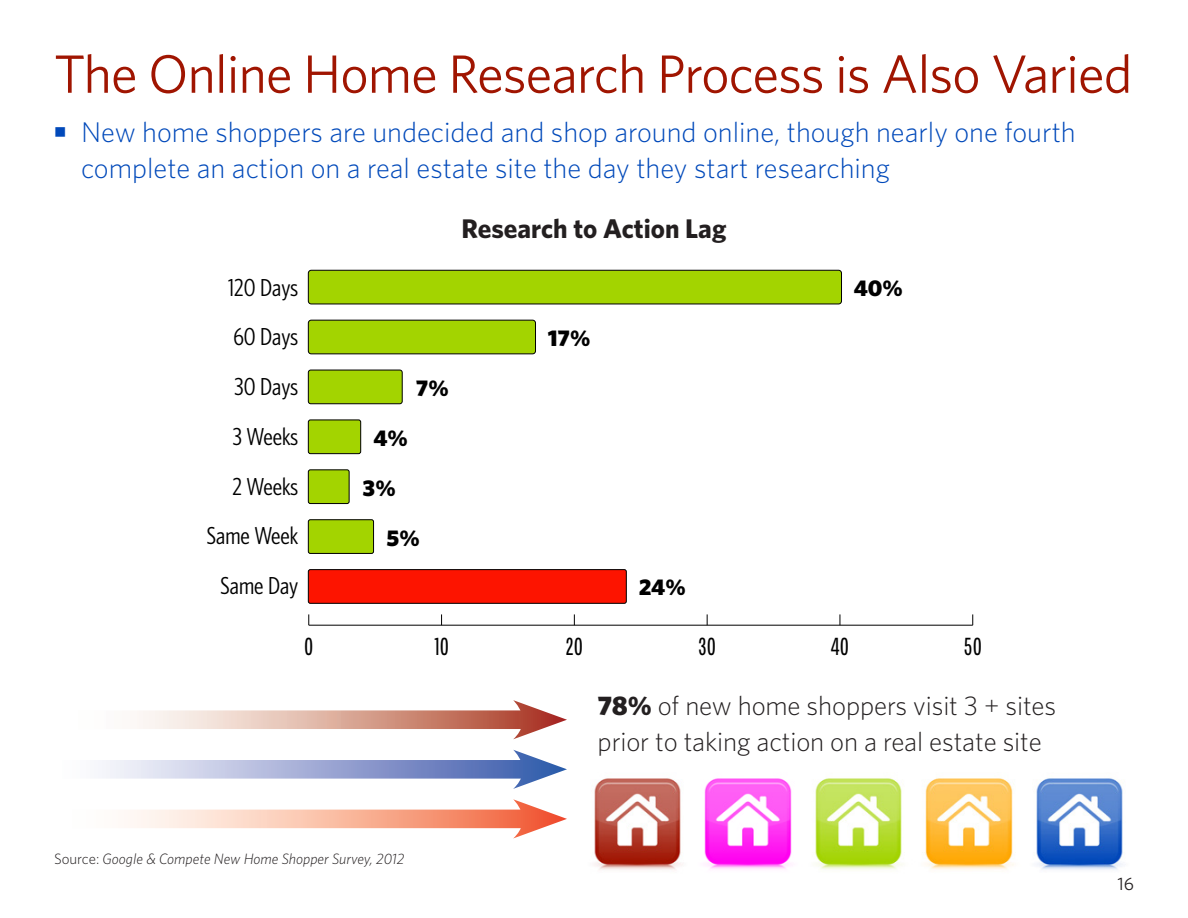
<style>
.page{position:relative;width:1188px;height:918px;background:#fff}
.page>*{position:absolute;margin:0;border:0;box-sizing:border-box;transform-origin:0 0}
.t1{font:54px "Whitney HTF";letter-spacing:-.015em;color:#a01501}
.t2{font:300 28.5px/36px "Whitney HTF";color:#0149ba}
.t3{font:300 27px/36px "Whitney HTF";letter-spacing:-.005em;color:#231f20}
.t4{font:700 27px "Whitney HTF";color:#231f20}
.t5{font:condensed 24.6px "Whitney HTF";color:#000}
.t6{font:24.6px "Chartwell Bars";color:#000}
.t7{font:900 22.8px "Whitney HTF";color:#000}
.t8{font:18px "Whitney HTF";color:#231f20}
.t9{font:italic 300 15px "Whitney HTF";color:#231f20}
.s1{font-style:normal}
.s2{font-weight:900}
</style>
<div class="page">
<hr style="left:309px;top:625px;width:664px;height:1px;background:#000">
<div style="left:308px;top:270px;width:534px;height:34px;background:#a3d400;border-radius:3px"></div>
<div style="left:308px;top:270px;width:534px;height:34px;border:1px solid #000;border-radius:3px"></div>
<div style="left:308px;top:320px;width:228px;height:34px;background:#a3d400;border-radius:3px"></div>
<div style="left:308px;top:320px;width:228px;height:34px;border:1px solid #000;border-radius:3px"></div>
<div style="left:308px;top:370px;width:94px;height:34px;background:#a3d400;border-radius:2px"></div>
<div style="left:308px;top:370px;width:95px;height:34px;border:1px solid #000;border-radius:2px"></div>
<div style="left:308px;top:420px;width:53px;height:34px;background:#a3d400;border-radius:2px"></div>
<div style="left:308px;top:419px;width:53px;height:35px;border:1px solid #000;border-radius:2px"></div>
<div style="left:308px;top:470px;width:41px;height:34px;background:#a3d400;border-radius:2px"></div>
<div style="left:308px;top:469px;width:42px;height:35px;border:1px solid #000;border-radius:2px"></div>
<div style="left:308px;top:520px;width:66px;height:33px;background:#a3d400;border-radius:2px"></div>
<div style="left:308px;top:519px;width:66px;height:35px;border:1px solid #000;border-radius:2px"></div>
<div style="left:308px;top:570px;width:318px;height:33px;background:#fd1400;border-radius:2px"></div>
<div style="left:308px;top:569px;width:319px;height:35px;border:1px solid #000;border-radius:2px"></div>
<img style="left:594px;top:778px;width:87px;height:92px">
<svg style="left:137px;top:710px;width:376px;height:19px;background:#dcafa1"></svg>
<svg style="left:513px;top:700px;width:54px;height:39px"></svg>
<div style="left:56px;top:760px;width:478px;height:19px;background:linear-gradient(to right,#fff,#4760af)"></div>
<svg style="left:513px;top:750px;width:54px;height:39px"></svg>
<div style="left:56px;top:810px;width:478px;height:18px;background:linear-gradient(to right,#fff,#f4754b)"></div>
<svg style="left:513px;top:799px;width:54px;height:39px"></svg>
<img style="left:704px;top:778px;width:89px;height:92px">
<img style="left:1034px;top:778px;width:89px;height:92px">
<img style="left:815px;top:778px;width:90px;height:92px">
<img style="left:924px;top:778px;width:92px;height:92px">
<h1 class="t1" style="left:54px;top:42px;width:1080px">The Online Home Research Process is Also Varied</h1>
<p class="t2" style="left:81px;top:114px;width:996px;text-indent:-27px">■ New home shoppers are undecided and shop around online, though nearly one fourth complete an action on a real estate site the day they start researching</p>
<p class="t4" style="left:462px;top:212px;width:266px">Research to Action Lag</p>
<p class="t5" style="left:228px;top:273px;width:72px">120 Days</p>
<p class="t7" style="left:854px;top:274px;width:51px">40%</p>
<p class="t5" style="left:233px;top:323px;width:66px">60 Days</p>
<p class="t7" style="left:548px;top:324px;width:44px">17%</p>
<p class="t5" style="left:235px;top:373px;width:65px">30 Days</p>
<p class="t7" style="left:416px;top:374px;width:34px">7%</p>
<p class="t5" style="left:233px;top:422px;width:67px">3 Weeks</p>
<p class="t7" style="left:373px;top:424px;width:36px">4%</p>
<p class="t5" style="left:233px;top:472px;width:67px">2 Weeks</p>
<p class="t7" style="left:363px;top:474px;width:35px">3%</p>
<p class="t5" style="left:207px;top:522px;width:93px">Same Week</p>
<p class="t7" style="left:386px;top:524px;width:35px">5%</p>
<p class="t5" style="left:220px;top:572px;width:80px">Same Day</p>
<p class="t7" style="left:639px;top:573px;width:48px">24%</p>
<p class="t6" style="left:304px;top:633px;width:11px">0</p>
<p class="t6" style="left:434px;top:633px;width:16px">10</p>
<p class="t6" style="left:566px;top:633px;width:19px">20</p>
<p class="t6" style="left:698px;top:633px;width:19px">30</p>
<p class="t6" style="left:831px;top:633px;width:20px">40</p>
<p class="t6" style="left:964px;top:633px;width:20px">50</p>
<p class="t9" style="left:54px;top:850px;width:352px"><span class="s1">Source:</span> Google &amp; Compete New Home Shopper Survey, 2012</p>
<p class="t3" style="left:598px;top:687px;width:460px"><span class="s2">78%</span> of new home shoppers visit 3 + sites prior to taking action on a real estate site</p>
<p class="t8" style="left:1117px;top:873px;width:18px">16</p>
</div>
